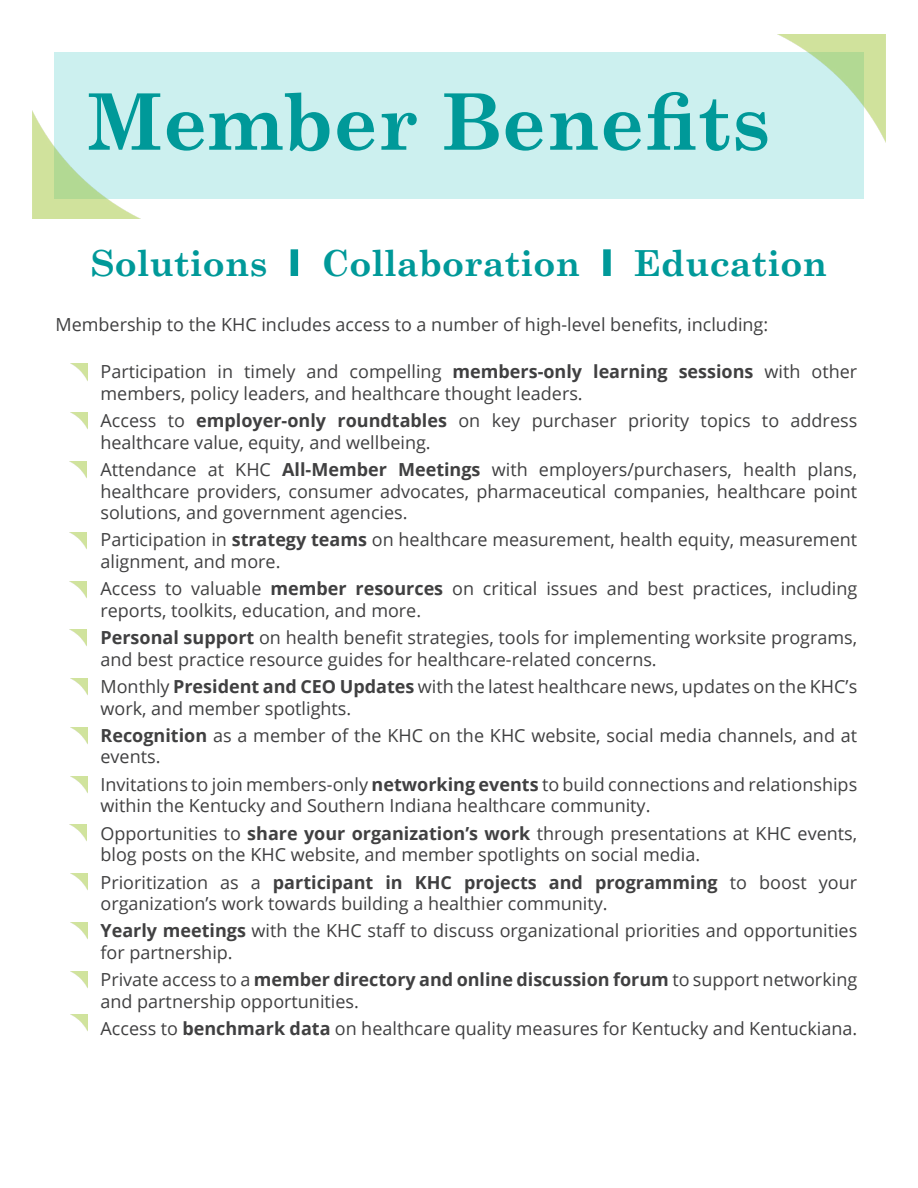
<style>
.page{position:relative;width:918px;height:1188px;background:#fff}
.page>*{position:absolute;margin:0;border:0;box-sizing:border-box;transform-origin:0 0}
.t1{font:700 78px "Century Schoolbook";color:#099}
.t2{font:700 36px "Century Schoolbook";color:#099}
.t3{font:18px/21.6px "Open Sans";color:#404041}
.s1{font-weight:700}
</style>
<div class="page">
<div style="left:54px;top:52px;width:810px;height:147px;background:#ccf0ef"></div>
<img style="left:779px;top:35px;width:107px;height:108px">
<img style="left:32px;top:110px;width:107px;height:108px">
<div style="left:291px;top:249px;width:7px;height:27px;background:#099"></div>
<div style="left:603px;top:249px;width:8px;height:27px;background:#099"></div>
<img style="left:71px;top:1014px;width:17px;height:17px">
<img style="left:72px;top:413px;width:16px;height:16px">
<img style="left:70px;top:461px;width:17px;height:17px">
<img style="left:71px;top:582px;width:16px;height:16px">
<img style="left:71px;top:533px;width:16px;height:16px">
<img style="left:72px;top:364px;width:16px;height:17px">
<img style="left:71px;top:630px;width:16px;height:16px">
<img style="left:71px;top:727px;width:17px;height:17px">
<img style="left:71px;top:776px;width:17px;height:17px">
<img style="left:71px;top:825px;width:16px;height:16px">
<img style="left:72px;top:874px;width:16px;height:16px">
<img style="left:71px;top:922px;width:17px;height:17px">
<img style="left:71px;top:971px;width:17px;height:17px">
<img style="left:71px;top:678px;width:17px;height:17px">
<p class="t1" style="left:86px;top:61px;width:685px">Member Benefits</p>
<p class="t2" style="left:91px;top:235px;width:178px">Solutions</p>
<p class="t2" style="left:321px;top:235px;width:260px">Collaboration</p>
<p class="t2" style="left:634px;top:235px;width:195px">Education</p>
<p class="t3" style="left:56px;top:313px;width:714px">Membership to the KHC includes access to a number of high-level benefits, including:</p>
<p class="t3" style="left:100px;top:360px;width:758px">Participation in timely and compelling <span class="s1">members-only learning sessions</span> with other members, policy leaders, and healthcare thought leaders.</p>
<p class="t3" style="left:100px;top:409px;width:758px">Access to <span class="s1">employer-only roundtables</span> on key purchaser priority topics to address healthcare value, equity, and wellbeing.</p>
<p class="t3" style="left:100px;top:458px;width:758px;text-align:justify">Attendance at KHC <span class="s1">All-Member Meetings</span> with employers/purchasers, health plans, healthcare providers, consumer advocates, pharmaceutical companies, healthcare point solutions, and government agencies.</p>
<p class="t3" style="left:100px;top:529px;width:758px">Participation in <span class="s1">strategy teams</span> on healthcare measurement, health equity, measurement alignment, and more.</p>
<p class="t3" style="left:100px;top:577px;width:758px">Access to valuable <span class="s1">member resources</span> on critical issues and best practices, including reports, toolkits, education, and more.</p>
<p class="t3" style="left:100px;top:626px;width:758px"><span class="s1">Personal support</span> on health benefit strategies, tools for implementing worksite programs, and best practice resource guides for healthcare-related concerns.</p>
<p class="t3" style="left:100px;top:675px;width:758px">Monthly <span class="s1">President and CEO Updates</span> with the latest healthcare news, updates on the KHC’s work, and member spotlights.</p>
<p class="t3" style="left:100px;top:724px;width:758px"><span class="s1">Recognition</span> as a member of the KHC on the KHC website, social media channels, and at events.</p>
<p class="t3" style="left:100px;top:773px;width:758px">Invitations to join members-only <span class="s1">networking events</span> to build connections and relationships within the Kentucky and Southern Indiana healthcare community.</p>
<p class="t3" style="left:100px;top:822px;width:758px">Opportunities to <span class="s1">share your organization’s work</span> through presentations at KHC events, blog posts on the KHC website, and member spotlights on social media.</p>
<p class="t3" style="left:100px;top:871px;width:758px">Prioritization as a <span class="s1">participant in KHC projects and programming</span> to boost your organization’s work towards building a healthier community.</p>
<p class="t3" style="left:100px;top:920px;width:758px"><span class="s1">Yearly meetings</span> with the KHC staff to discuss organizational priorities and opportunities for partnership.</p>
<p class="t3" style="left:100px;top:969px;width:758px">Private access to a <span class="s1">member directory and online discussion forum</span> to support networking and partnership opportunities.</p>
<p class="t3" style="left:100px;top:1017px;width:758px">Access to <span class="s1">benchmark data</span> on healthcare quality measures for Kentucky and Kentuckiana.</p>
</div>
